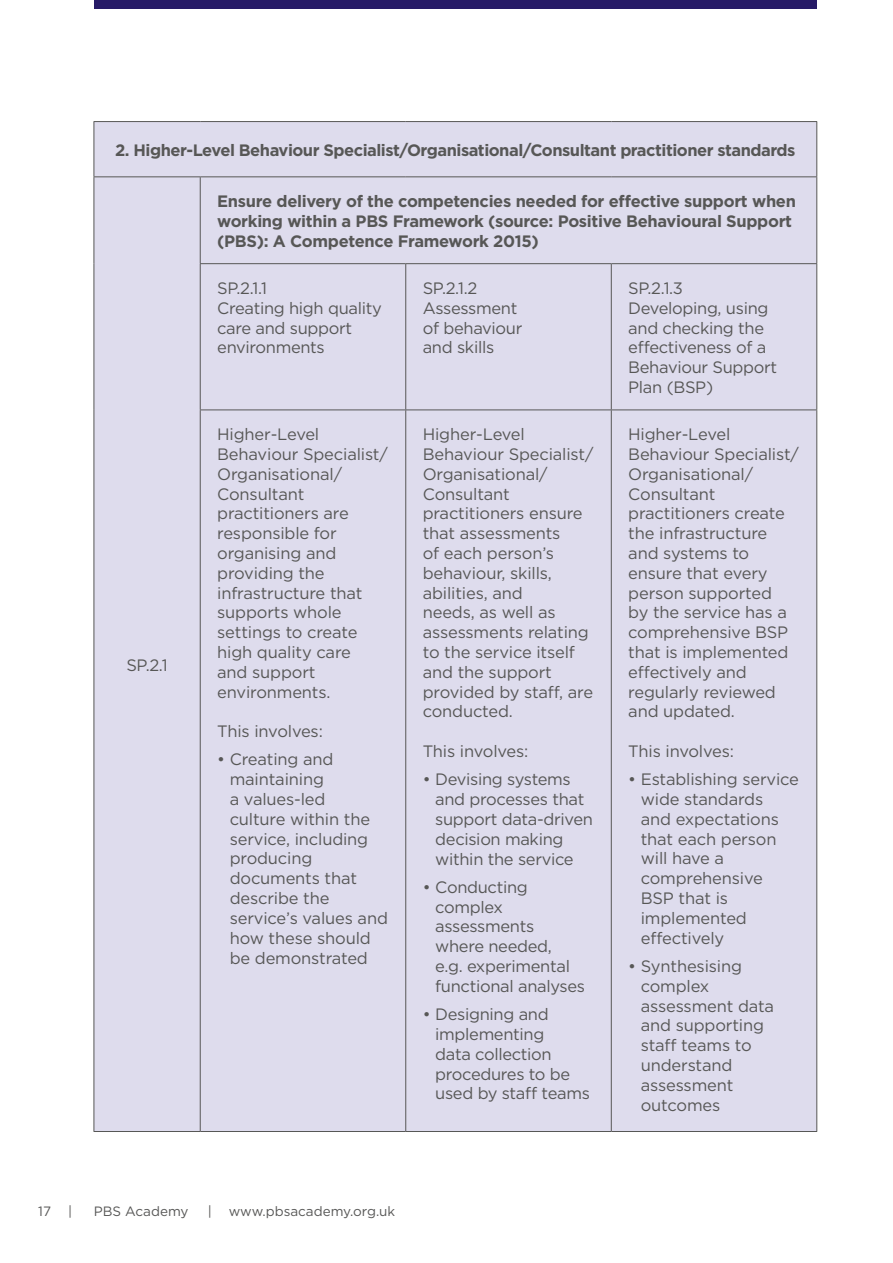
<style>
.page{position:relative;width:893px;height:1263px;background:#fff}
.page>*{position:absolute;margin:0;border:0;box-sizing:border-box;transform-origin:0 0}
.t1{font:16.5px/19.8px "Gotham";letter-spacing:-.01em;color:#575756}
.t2{font:700 16.5px/19.8px "Gotham";letter-spacing:-.02em;color:#575756}
.t3{font:13.5px "Gotham";color:#575756}
</style>
<div class="page">
<div style="left:94px;top:0;width:722px;height:9px;background:#271b67"></div>
<div style="left:95px;top:122px;width:721px;height:1009px;background:#dedced"></div>
<hr style="left:94px;top:121px;width:106px;height:1px;background:#575756">
<hr style="left:94px;top:122px;width:1px;height:54px;background:#575756">
<hr style="left:200px;top:121px;width:206px;height:1px;background:#575756">
<hr style="left:406px;top:121px;width:205px;height:1px;background:#575756">
<hr style="left:611px;top:121px;width:206px;height:1px;background:#575756">
<hr style="left:816px;top:122px;width:1px;height:54px;background:#575756">
<hr style="left:94px;top:176px;width:106px;height:1px;background:#575756">
<hr style="left:94px;top:177px;width:1px;height:87px;background:#575756">
<hr style="left:200px;top:176px;width:206px;height:1px;background:#575756">
<hr style="left:406px;top:176px;width:205px;height:1px;background:#575756">
<hr style="left:611px;top:176px;width:206px;height:1px;background:#575756">
<hr style="left:816px;top:177px;width:1px;height:86px;background:#575756">
<hr style="left:94px;top:264px;width:1px;height:146px;background:#575756">
<hr style="left:200px;top:263px;width:206px;height:1px;background:#575756">
<hr style="left:200px;top:264px;width:1px;height:145px;background:#575756">
<hr style="left:406px;top:263px;width:205px;height:1px;background:#575756">
<hr style="left:405px;top:264px;width:1px;height:145px;background:#575756">
<hr style="left:611px;top:263px;width:206px;height:1px;background:#575756">
<hr style="left:611px;top:264px;width:1px;height:145px;background:#575756">
<hr style="left:816px;top:264px;width:1px;height:145px;background:#575756">
<hr style="left:94px;top:410px;width:1px;height:721px;background:#575756">
<hr style="left:200px;top:409px;width:206px;height:1px;background:#575756">
<hr style="left:200px;top:410px;width:1px;height:721px;background:#575756">
<hr style="left:94px;top:1131px;width:106px;height:1px;background:#575756">
<hr style="left:200px;top:1131px;width:206px;height:1px;background:#575756">
<hr style="left:406px;top:1131px;width:205px;height:1px;background:#575756">
<hr style="left:200px;top:177px;width:1px;height:86px;background:#575756">
<hr style="left:406px;top:409px;width:205px;height:1px;background:#575756">
<hr style="left:405px;top:410px;width:1px;height:721px;background:#575756">
<hr style="left:611px;top:409px;width:206px;height:1px;background:#575756">
<hr style="left:611px;top:410px;width:1px;height:721px;background:#575756">
<hr style="left:816px;top:410px;width:1px;height:721px;background:#575756">
<hr style="left:611px;top:1131px;width:206px;height:1px;background:#575756">
<p class="t2" style="left:115px;top:140px;width:682px">2. Higher-Level Behaviour Specialist/Organisational/Consultant practitioner standards</p>
<p class="t1" style="left:126px;top:655px;width:43px">SP.2.1</p>
<p class="t2" style="left:217px;top:191px;width:580px">Ensure delivery of the competencies needed for effective support when working within a PBS Framework (source: Positive Behavioural Support (PBS): A Competence Framework 2015)</p>
<p class="t1" style="left:217px;top:278px;width:166px">SP.2.1.1<br>Creating high quality care and support environments</p>
<p class="t1" style="left:423px;top:278px;width:101px">SP.2.1.2<br>Assessment of behaviour and skills</p>
<p class="t1" style="left:628px;top:278px;width:150px">SP.2.1.3<br>Developing, using and checking the effectiveness of a<br>Behaviour Support<br>Plan (BSP)</p>
<p class="t1" style="left:217px;top:424px;width:172px">Higher-Level<br>Behaviour Specialist/<br>Organisational/<br>Consultant practitioners are responsible for organising and providing the infrastructure that supports whole settings to create high quality care<br>and support environments.</p>
<p class="t1" style="left:217px;top:721px;width:107px">This involves:</p>
<p class="t1" style="left:230px;top:749px;width:160px;text-indent:-13px">• Creating and maintaining<br>a values-led<br>culture within the service, including producing documents that describe the service’s values and how these should be demonstrated</p>
<p class="t1" style="left:628px;top:424px;width:172px">Higher-Level<br>Behaviour Specialist/<br>Organisational/<br>Consultant practitioners create the infrastructure and systems to ensure that every person supported<br>by the service has a comprehensive BSP that is implemented effectively and regularly reviewed and updated.</p>
<p class="t1" style="left:628px;top:741px;width:107px">This involves:</p>
<p class="t1" style="left:641px;top:769px;width:160px;text-indent:-13px">• Establishing service wide standards<br>and expectations that each person will have a comprehensive<br>BSP that is implemented effectively</p>
<p class="t1" style="left:641px;top:956px;width:135px;text-indent:-13px">• Synthesising complex assessment data and supporting staff teams to understand assessment outcomes</p>
<p class="t1" style="left:423px;top:424px;width:172px">Higher-Level<br>Behaviour Specialist/<br>Organisational/<br>Consultant practitioners ensure that assessments<br>of each person’s behaviour, skills, abilities, and<br>needs, as well as assessments relating to the service itself and the support provided by staff, are conducted.</p>
<p class="t1" style="left:423px;top:741px;width:107px">This involves:</p>
<p class="t1" style="left:435px;top:769px;width:159px;text-indent:-13px">• Devising systems and processes that support data-driven decision making within the service</p>
<p class="t1" style="left:435px;top:877px;width:151px;text-indent:-13px">• Conducting complex assessments where needed,<br>e.g. experimental functional analyses</p>
<p class="t1" style="left:435px;top:1004px;width:156px;text-indent:-13px">• Designing and implementing<br>data collection procedures to be used by staff teams</p>
<p class="t3" style="left:38px;top:1203px;width:14px">17</p>
<p class="t3" style="left:68px;top:1203px;width:6px">|</p>
<p class="t3" style="left:94px;top:1203px;width:96px">PBS Academy</p>
<p class="t3" style="left:208px;top:1203px;width:6px">|</p>
<p class="t3" style="left:229px;top:1203px;width:168px">www.pbsacademy.org.uk</p>
</div>
